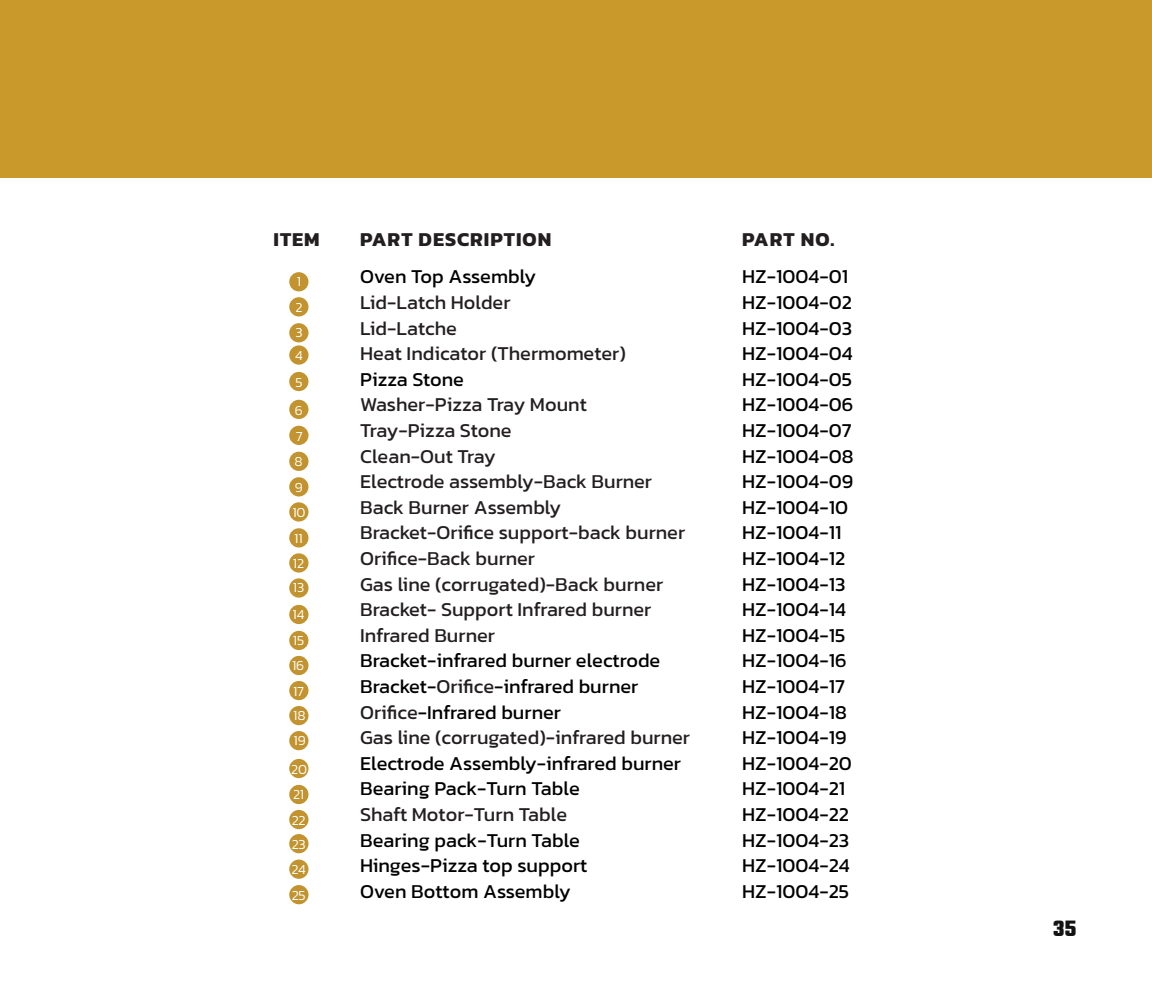
<style>
.page{position:relative;width:1152px;height:1008px;background:#fff}
.page>*{position:absolute;margin:0;border:0;box-sizing:border-box;transform-origin:0 0}
.t1{font:700 24px "Teko";color:#141313}
.t2{font:20px "Kanit";color:#000001}
.t3{font:20px "Kanit";color:#231f20}
.t4{font:700 20px "Kanit";letter-spacing:.05em;color:#231f20}
.t5{font:300 14px/25.6px "Kanit";color:#fff}
.s1{color:#231f20}
</style>
<div class="page">
<div style="left:0;top:0;width:1152px;height:178px;background:#ca992b"></div>
<div style="left:289px;top:272px;width:19px;height:19px;background:#c2932e;border-radius:50%"></div>
<div style="left:289px;top:297px;width:19px;height:19px;background:#c2932e;border-radius:50%"></div>
<div style="left:289px;top:323px;width:19px;height:19px;background:#c2932e;border-radius:50%"></div>
<div style="left:289px;top:345px;width:19px;height:20px;background:#c2932e;border-radius:50%"></div>
<div style="left:289px;top:372px;width:19px;height:19px;background:#c2932e;border-radius:50%"></div>
<div style="left:289px;top:400px;width:19px;height:19px;background:#c2932e;border-radius:50%"></div>
<div style="left:289px;top:426px;width:19px;height:19px;background:#c2932e;border-radius:50%"></div>
<div style="left:289px;top:452px;width:19px;height:19px;background:#c2932e;border-radius:50%"></div>
<div style="left:289px;top:477px;width:19px;height:20px;background:#c2932e;border-radius:50%"></div>
<div style="left:289px;top:502px;width:19px;height:20px;background:#c2932e;border-radius:50%"></div>
<div style="left:289px;top:528px;width:19px;height:20px;background:#c2932e;border-radius:50%"></div>
<div style="left:289px;top:553px;width:19px;height:20px;background:#c2932e;border-radius:50%"></div>
<div style="left:289px;top:578px;width:19px;height:20px;background:#c2932e;border-radius:50%"></div>
<div style="left:289px;top:605px;width:19px;height:19px;background:#c2932e;border-radius:50%"></div>
<div style="left:289px;top:631px;width:19px;height:19px;background:#c2932e;border-radius:50%"></div>
<div style="left:289px;top:656px;width:19px;height:19px;background:#c2932e;border-radius:50%"></div>
<div style="left:289px;top:681px;width:19px;height:19px;background:#c2932e;border-radius:50%"></div>
<div style="left:289px;top:706px;width:19px;height:19px;background:#c2932e;border-radius:50%"></div>
<div style="left:289px;top:731px;width:19px;height:19px;background:#c2932e;border-radius:50%"></div>
<div style="left:289px;top:759px;width:19px;height:19px;background:#c2932e;border-radius:50%"></div>
<div style="left:289px;top:785px;width:19px;height:19px;background:#c2932e;border-radius:50%"></div>
<div style="left:289px;top:810px;width:19px;height:19px;background:#c2932e;border-radius:50%"></div>
<div style="left:289px;top:834px;width:19px;height:19px;background:#c2932e;border-radius:50%"></div>
<div style="left:289px;top:860px;width:19px;height:19px;background:#c2932e;border-radius:50%"></div>
<div style="left:289px;top:885px;width:19px;height:19px;background:#c2932e;border-radius:50%"></div>
<p class="t4" style="left:273px;top:224px;width:48px">ITEM</p>
<p class="t4" style="left:360px;top:224px;width:193px">PART DESCRIPTION</p>
<p class="t4" style="left:742px;top:224px;width:94px">PART NO.</p>
<p class="t5" style="left:297px;top:268px;width:6px">1</p>
<p class="t5" style="left:296px;top:294px;width:9px">2</p>
<p class="t5" style="left:295px;top:321px;width:9px;line-height:23.2px">3<br>4</p>
<p class="t5" style="left:295px;top:368px;width:9px;line-height:28.4px">5<br>6</p>
<p class="t5" style="left:292px;top:423px;width:15px">7<br>8<br>9<br>10<br>11<br>12</p>
<p class="t5" style="left:292px;top:574px;width:13px;line-height:27px">13<br>14</p>
<p class="t5" style="left:292px;top:627px;width:14px;text-align:justify">15<br>16<br>17</p>
<p class="t5" style="left:293px;top:702px;width:14px">18<br>19</p>
<p class="t5" style="left:291px;top:756px;width:17px">20<br>21<br>22</p>
<p class="t5" style="left:291px;top:831px;width:16px;text-align:justify">23<br>24<br>25</p>
<p class="t2" style="left:360px;top:261px;width:177px">Oven Top Assembly</p>
<p class="t2" style="left:742px;top:261px;width:107px">HZ-1004-01</p>
<p class="t3" style="left:360px;top:287px;width:152px">Lid-Latch Holder</p>
<p class="t2" style="left:742px;top:287px;width:111px">HZ-1004-02</p>
<p class="t3" style="left:360px;top:313px;width:98px">Lid-Latche</p>
<p class="t2" style="left:742px;top:313px;width:111px">HZ-1004-03</p>
<p class="t3" style="left:360px;top:338px;width:267px">Heat Indicator (Thermometer)</p>
<p class="t2" style="left:742px;top:338px;width:112px">HZ-1004-04</p>
<p class="t2" style="left:360px;top:364px;width:105px">Pizza Stone</p>
<p class="t2" style="left:742px;top:364px;width:111px">HZ-1004-05</p>
<p class="t3" style="left:360px;top:389px;width:228px">Washer-Pizza Tray Mount</p>
<p class="t2" style="left:742px;top:389px;width:113px">HZ-1004-06</p>
<p class="t3" style="left:360px;top:415px;width:153px">Tray-Pizza Stone</p>
<p class="t2" style="left:742px;top:415px;width:111px">HZ-1004-07</p>
<p class="t3" style="left:360px;top:441px;width:137px">Clean-Out Tray</p>
<p class="t2" style="left:742px;top:441px;width:113px">HZ-1004-08</p>
<p class="t3" style="left:360px;top:466px;width:294px">Electrode assembly-Back Burner</p>
<p class="t2" style="left:742px;top:466px;width:113px">HZ-1004-09</p>
<p class="t3" style="left:360px;top:492px;width:203px">Back Burner Assembly</p>
<p class="t2" style="left:742px;top:492px;width:107px">HZ-1004-10</p>
<p class="t3" style="left:360px;top:517px;width:327px">Bracket-Orifice support-back burner</p>
<p class="t2" style="left:742px;top:517px;width:101px">HZ-1004-11</p>
<p class="t3" style="left:360px;top:543px;width:177px">Orifice-Back burner</p>
<p class="t2" style="left:742px;top:543px;width:105px">HZ-1004-12</p>
<p class="t3" style="left:360px;top:569px;width:305px">Gas line (corrugated)-Back burner</p>
<p class="t2" style="left:742px;top:569px;width:105px">HZ-1004-13</p>
<p class="t3" style="left:360px;top:594px;width:293px">Bracket- Support Infrared burner</p>
<p class="t2" style="left:742px;top:594px;width:105px">HZ-1004-14</p>
<p class="t3" style="left:360px;top:620px;width:136px">Infrared Burner</p>
<p class="t2" style="left:742px;top:620px;width:105px">HZ-1004-15</p>
<p class="t2" style="left:360px;top:645px;width:302px">Bracket-infrared burner electrode</p>
<p class="t2" style="left:742px;top:645px;width:106px">HZ-1004-16</p>
<p class="t2" style="left:360px;top:671px;width:280px">Bracket-<span class="s1">Orifice</span>-infrared burner</p>
<p class="t2" style="left:742px;top:671px;width:104px">HZ-1004-17</p>
<p class="t2" style="left:360px;top:697px;width:202px"><span class="s1">Orifice</span>-Infrared burner</p>
<p class="t2" style="left:742px;top:697px;width:106px">HZ-1004-18</p>
<p class="t3" style="left:360px;top:722px;width:331px">Gas line (corrugated)-infrared burner</p>
<p class="t2" style="left:742px;top:722px;width:106px">HZ-1004-19</p>
<p class="t2" style="left:360px;top:748px;width:322px">Electrode Assembly-infrared burner</p>
<p class="t2" style="left:742px;top:748px;width:111px">HZ-1004-20</p>
<p class="t2" style="left:360px;top:773px;width:221px">Bearing Pack-Turn Table</p>
<p class="t2" style="left:742px;top:773px;width:105px">HZ-1004-21</p>
<p class="t3" style="left:360px;top:799px;width:209px">Shaft Motor-Turn Table</p>
<p class="t2" style="left:742px;top:799px;width:108px">HZ-1004-22</p>
<p class="t2" style="left:360px;top:825px;width:221px">Bearing pack-Turn Table</p>
<p class="t2" style="left:742px;top:825px;width:109px">HZ-1004-23</p>
<p class="t2" style="left:360px;top:850px;width:229px">Hinges-Pizza top support</p>
<p class="t2" style="left:742px;top:850px;width:109px">HZ-1004-24</p>
<p class="t2" style="left:360px;top:876px;width:212px">Oven Bottom Assembly</p>
<p class="t2" style="left:742px;top:876px;width:109px">HZ-1004-25</p>
<p class="t1" style="left:1053px;top:913px;width:25px">35</p>
</div>
